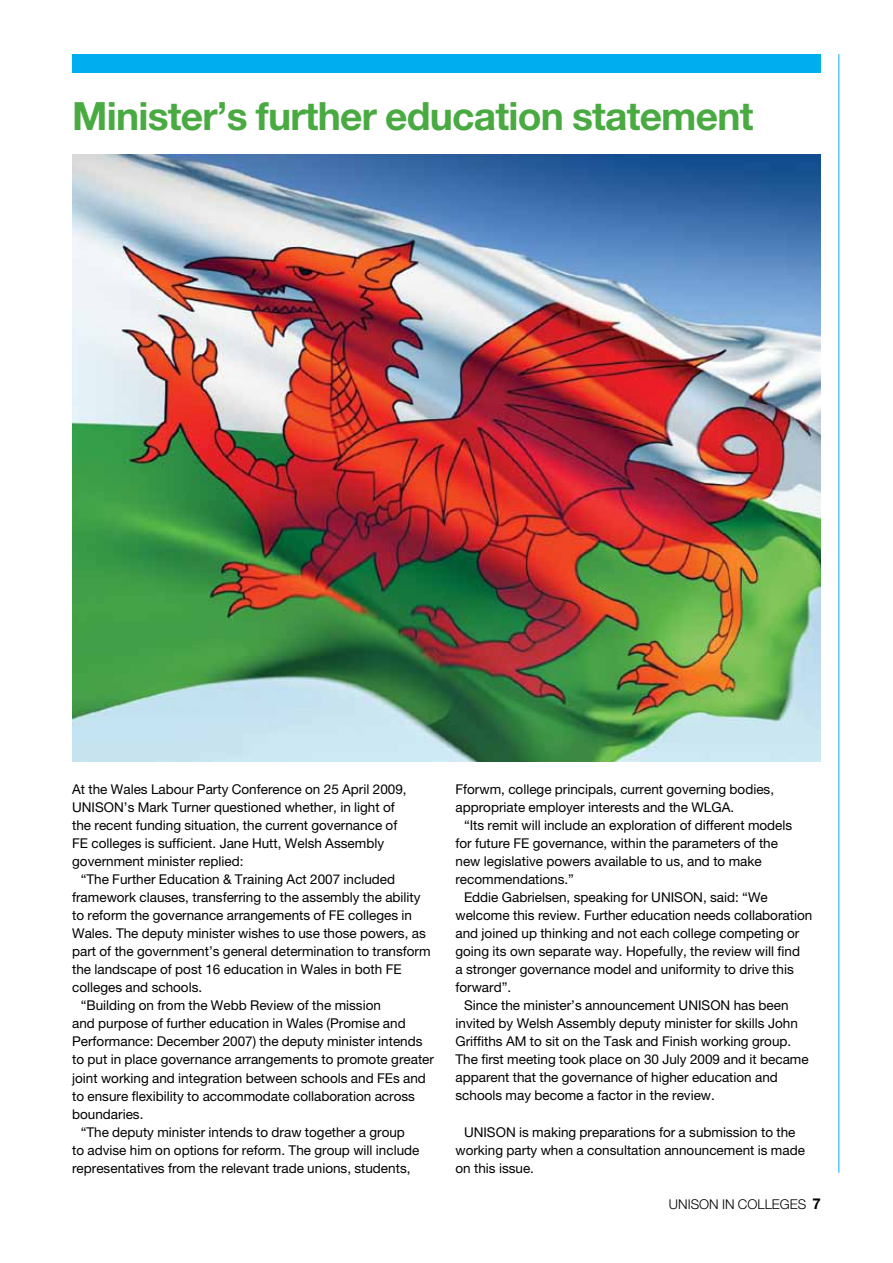
<style>
.page{position:relative;width:893px;height:1263px;background:#fff}
.page>*{position:absolute;margin:0;border:0;box-sizing:border-box;transform-origin:0 0}
.t1{font:700 39px "Helvetica Neue";letter-spacing:-.02em;color:#49aa42}
.t2{font:13.5px/18px "Helvetica Neue";color:#000}
.t3{font:300 13.5px "Helvetica Neue";color:#000}
.s1{font-weight:700;font-size:15px}
</style>
<div class="page">
<hr style="left:839px;top:54px;width:1px;height:1119px;background:#00aeef">
<div style="left:72px;top:54px;width:749px;height:18px;background:#00aeef"></div>
<img style="left:72px;top:155px;width:749px;height:607px">
<h1 class="t1" style="left:72px;top:92px;width:683px">Minister’s further education statement</h1>
<p class="t2" style="left:72px;top:780px;width:336px">At the Wales Labour Party Conference on 25 April 2009, UNISON’s Mark Turner questioned whether, in light of the recent funding situation, the current governance of FE colleges is sufficient. Jane Hutt, Welsh Assembly government minister replied:</p>
<p class="t2" style="left:81px;top:870px;width:316px">“The Further Education &amp; Training Act 2007 included</p>
<p class="t2" style="left:72px;top:888px;width:350px">framework clauses, transferring to the assembly the ability</p>
<p class="t2" style="left:72px;top:906px;width:341px">to reform the governance arrangements of FE colleges in</p>
<p class="t2" style="left:72px;top:924px;width:355px">Wales. The deputy minister wishes to use those powers, as</p>
<p class="t2" style="left:72px;top:942px;width:360px">part of the government’s general determination to transform</p>
<p class="t2" style="left:72px;top:960px;width:331px">the landscape of post 16 education in Wales in both FE</p>
<p class="t2" style="left:72px;top:978px;width:132px">colleges and schools.</p>
<p class="t2" style="left:81px;top:996px;width:302px">“Building on from the Webb Review of the mission</p>
<p class="t2" style="left:72px;top:1014px;width:335px">and purpose of further education in Wales (Promise and</p>
<p class="t2" style="left:72px;top:1032px;width:352px">Performance: December 2007) the deputy minister intends</p>
<p class="t2" style="left:72px;top:1050px;width:363px">to put in place governance arrangements to promote greater</p>
<p class="t2" style="left:72px;top:1068px;width:355px">joint working and integration between schools and FEs and</p>
<p class="t2" style="left:72px;top:1086px;width:344px">to ensure flexibility to accommodate collaboration across</p>
<p class="t2" style="left:72px;top:1104px;width:73px">boundaries.</p>
<p class="t2" style="left:81px;top:1122px;width:326px">“The deputy minister intends to draw together a group</p>
<p class="t2" style="left:72px;top:1140px;width:349px">to advise him on options for reform. The group will include</p>
<p class="t2" style="left:72px;top:1159px;width:340px">representatives from the relevant trade unions, students,</p>
<p class="t2" style="left:455px;top:780px;width:320px">Fforwm, college principals, current governing bodies, appropriate employer interests and the WLGA.</p>
<p class="t2" style="left:464px;top:816px;width:330px">“Its remit will include an exploration of different models</p>
<p class="t2" style="left:455px;top:834px;width:324px">for future FE governance, within the parameters of the</p>
<p class="t2" style="left:455px;top:852px;width:308px">new legislative powers available to us, and to make</p>
<p class="t2" style="left:455px;top:870px;width:120px">recommendations.”</p>
<p class="t2" style="left:464px;top:888px;width:305px">Eddie Gabrielsen, speaking for UNISON, said: “We</p>
<p class="t2" style="left:455px;top:906px;width:358px">welcome this review. Further education needs collaboration</p>
<p class="t2" style="left:455px;top:924px;width:345px">and joined up thinking and not each college competing or</p>
<p class="t2" style="left:455px;top:942px;width:346px">going its own separate way. Hopefully, the review will find</p>
<p class="t2" style="left:455px;top:960px;width:340px">a stronger governance model and uniformity to drive this</p>
<p class="t2" style="left:455px;top:978px;width:57px">forward”.</p>
<p class="t2" style="left:464px;top:996px;width:326px">Since the minister’s announcement UNISON has been</p>
<p class="t2" style="left:455px;top:1014px;width:344px">invited by Welsh Assembly deputy minister for skills John</p>
<p class="t2" style="left:455px;top:1032px;width:337px">Griffiths AM to sit on the Task and Finish working group.</p>
<p class="t2" style="left:455px;top:1050px;width:355px">The first meeting took place on 30 July 2009 and it became</p>
<p class="t2" style="left:455px;top:1068px;width:324px">apparent that the governance of higher education and</p>
<p class="t2" style="left:455px;top:1086px;width:261px">schools may become a factor in the review.</p>
<p class="t2" style="left:455px;top:1122px;width:351px;text-indent:9px">UNISON is making preparations for a submission to the working party when a consultation announcement is made on this issue.</p>
<p class="t3" style="left:669px;top:1196px;width:153px">UNISON IN COLLEGES <span class="s1">7</span></p>
</div>
